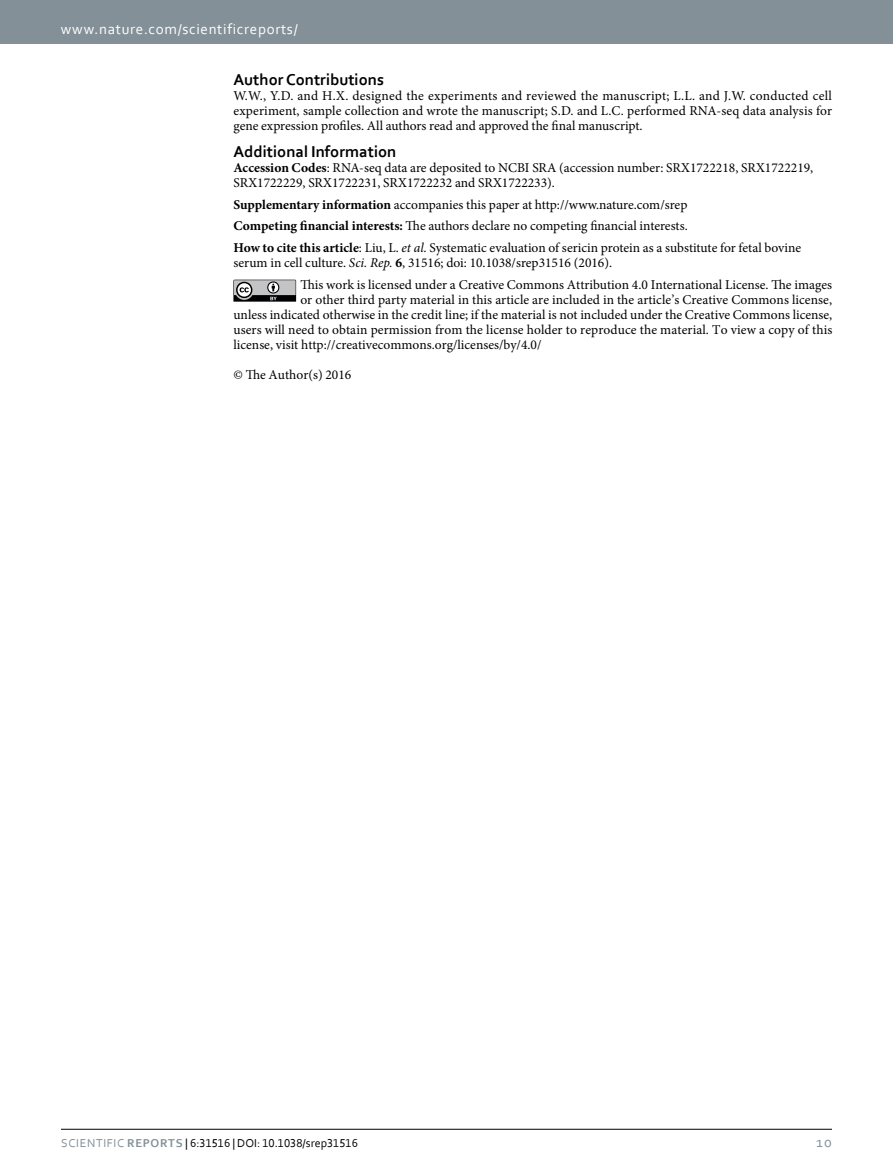
<style>
.page{position:relative;width:893px;height:1174px;background:#fff}
.page>*{position:absolute;margin:0;border:0;box-sizing:border-box;transform-origin:0 0}
.t1{font:700 16.5px "Corbel";color:#000}
.t2{font:15px "Corbel";letter-spacing:.045em;color:#fff}
.t3{font:15px "Corbel";color:#839097}
.t4{font:13.5px/15px "Minion Pro";color:#000}
.t5{font:12px "Corbel";color:#000}
.s1{font-weight:700}
.s2{font-style:italic}
.s3{color:#839097}
.s4{font-weight:700;color:#839097}
</style>
<div class="page">
<div style="left:0;top:0;width:893px;height:43px;background:#839097"></div>
<hr style="left:61px;top:1129px;width:771px;height:1px;background:#000">
<svg style="left:233px;top:280px;width:63px;height:22px"></svg>
<p class="t2" style="left:61px;top:19px;width:238px">www.nature.com/scientificreports/</p>
<p class="t1" style="left:233px;top:69px;width:152px">Author Contributions</p>
<p class="t4" style="left:233px;top:88px;width:600px;text-align:justify">W.W., Y.D. and H.X. designed the experiments and reviewed the manuscript; L.L. and J.W. conducted cell experiment, sample collection and wrote the manuscript; S.D. and L.C. performed RNA-seq data analysis for gene expression profiles. All authors read and approved the final manuscript.</p>
<p class="t1" style="left:233px;top:141px;width:164px">Additional Information</p>
<p class="t4" style="left:233px;top:160px;width:581px"><span class="s1">Accession Codes</span>: RNA-seq data are deposited to NCBI SRA (accession number: SRX1722218, SRX1722219,<br>SRX1722229, SRX1722231, SRX1722232 and SRX1722233).</p>
<p class="t4" style="left:233px;top:193px;width:569px;line-height:21.8px"><span class="s1">Supplementary information</span> accompanies this paper at http://www.nature.com/srep<br><span class="s1">Competing financial interests:</span> The authors declare no competing financial interests.<br><span class="s1">How to cite this article</span>: Liu, L. <span class="s2">et al.</span> Systematic evaluation of sericin protein as a substitute for fetal bovine</p>
<p class="t4" style="left:300px;top:252px;width:533px;line-height:21.8px;text-indent:-67px">serum in cell culture. <span class="s2">Sci. Rep.</span> <span class="s1">6</span>, 31516; doi: 10.1038/srep31516 (2016).<br>This work is licensed under a Creative Commons Attribution 4.0 International License. The images</p>
<p class="t4" style="left:233px;top:292px;width:600px;text-align:justify;text-indent:67px">or other third party material in this article are included in the article’s Creative Commons license, unless indicated otherwise in the credit line; if the material is not included under the Creative Commons license, users will need to obtain permission from the license holder to reproduce the material. To view a copy of this license, visit http://creativecommons.org/licenses/by/4.0/</p>
<p class="t4" style="left:233px;top:367px;width:119px">© The Author(s) 2016</p>
<p class="t5" style="left:61px;top:1135px;width:298px"><span class="s3">Scientific</span> <span class="s4">Reports</span> | 6:31516 | DOI: 10.1038/srep31516</p>
<p class="t3" style="left:816px;top:1132px;width:17px">10</p>
</div>
